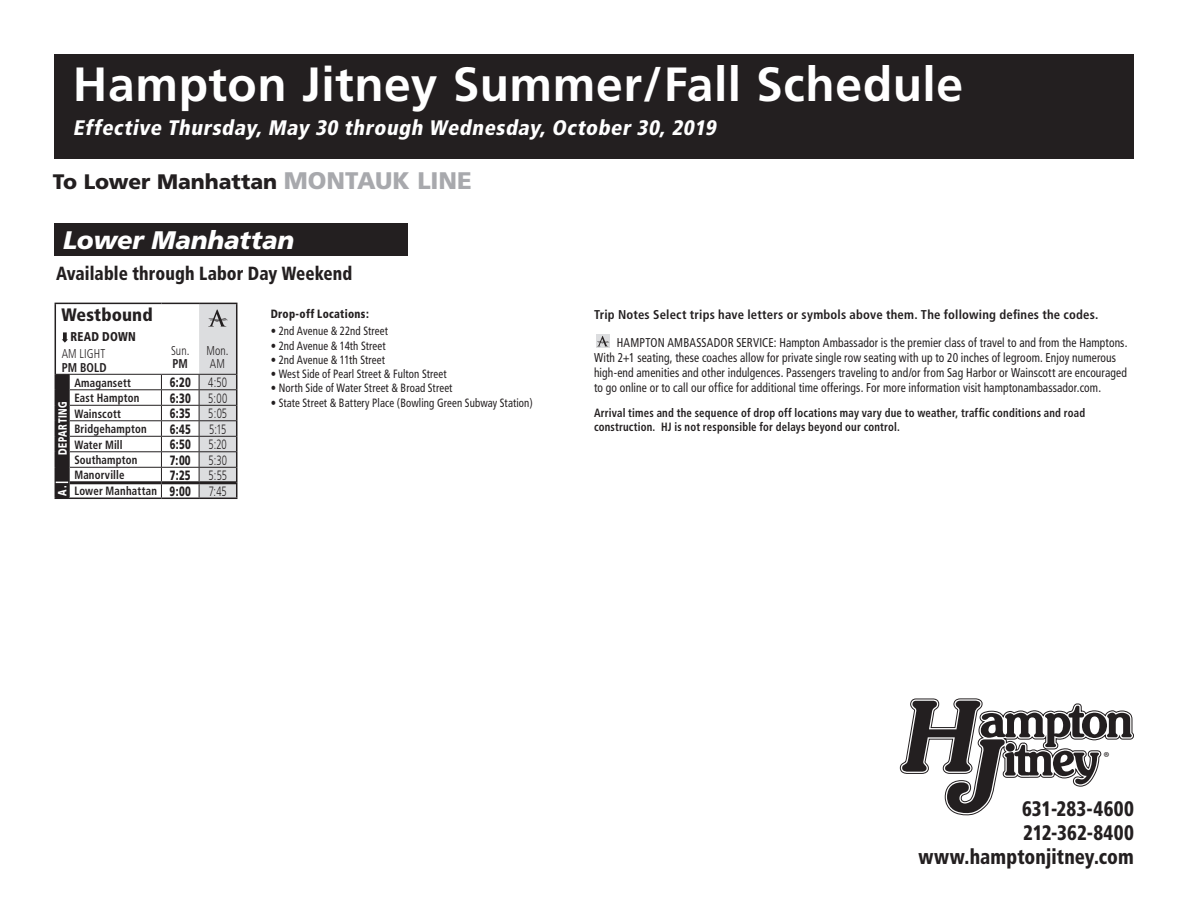
<style>
.page{position:relative;width:1188px;height:918px;background:#fff}
.page>*{position:absolute;margin:0;border:0;box-sizing:border-box;transform-origin:0 0}
.t1{font:700 48px "Frutiger";letter-spacing:.01em;color:#fff}
.t2{font:italic 900 25.35px "Frutiger";letter-spacing:-.005em;color:#fff}
.t3{font:italic 900 condensed 21px "Frutiger";color:#fff}
.t4{font:900 condensed 21px/24px "Frutiger";letter-spacing:.005em;color:#231f20;text-align:right;scale:.9 1}
.t5{font:900 21px "Frutiger";color:#231f20}
.t6{font:900 condensed 19.05px "Frutiger";letter-spacing:.005em;color:#231f20;scale:.9 1}
.t7{font:900 condensed 18px "Frutiger";letter-spacing:.005em;color:#231f20}
.t8{font:14.55px "Myriad Pro";color:#231f20}
.t9{font:300 13.5px "Frutiger";letter-spacing:-.01em;color:#231f20;scale:.7 1}
.t10{font:900 13.5px "Frutiger";color:#231f20;scale:.7 1}
.t11{font:condensed 12.75px/15px "Frutiger LT Std";letter-spacing:.01em;color:#231f20;scale:.9 1}
.t12{font:700 condensed 12.75px "Frutiger";letter-spacing:.015em;color:#231f20}
.t13{font:300 condensed 12.75px/13.5px "Frutiger";letter-spacing:.01em;color:#231f20;scale:.9 1}
.t14{font:700 condensed 12.75px "Frutiger";letter-spacing:.015em;color:#231f20;scale:.9 1}
.t15{font:900 condensed 12.75px "Frutiger";letter-spacing:.025em;color:#231f20;scale:.9 1}
.t16{font:700 condensed 12px/14.2px "Frutiger";letter-spacing:.015em;color:#231f20;scale:.9 1}
.t17{font:condensed 12px "Frutiger";letter-spacing:.015em;color:#231f20;scale:.9 1}
.t18{font:900 condensed 12px "Frutiger";letter-spacing:.02em;color:#231f20;scale:.9 1}
.t19{font:900 12px "Frutiger";letter-spacing:.07em;color:#fff;scale:.7 1}
.s1{font-size:24px;color:#a8a9ad}
.s2{font-weight:900;font-stretch:normal;font-size:13.5px}
</style>
<div class="page">
<svg style="left:900px;top:698px;width:234px;height:117px"></svg>
<div style="left:54px;top:54px;width:1080px;height:105px;background:#231f20"></div>
<hr style="left:55px;top:304px;width:1px;height:70px;background:#231f20">
<svg style="left:55px;top:303px;width:14px;height:1px"></svg>
<hr style="left:69px;top:303px;width:92px;height:1px;background:#231f20">
<hr style="left:161px;top:303px;width:38px;height:1px;background:#231f20">
<hr style="left:69px;top:374px;width:92px;height:1px;background:#231f20">
<hr style="left:161px;top:374px;width:38px;height:1px;background:#231f20">
<hr style="left:70px;top:389px;width:91px;height:1px;background:#231f20">
<hr style="left:161px;top:389px;width:38px;height:1px;background:#231f20">
<hr style="left:70px;top:405px;width:91px;height:1px;background:#231f20">
<hr style="left:161px;top:405px;width:38px;height:1px;background:#231f20">
<hr style="left:70px;top:420px;width:91px;height:1px;background:#231f20">
<hr style="left:161px;top:420px;width:38px;height:1px;background:#231f20">
<hr style="left:70px;top:436px;width:91px;height:1px;background:#231f20">
<hr style="left:161px;top:436px;width:38px;height:1px;background:#231f20">
<hr style="left:70px;top:451px;width:91px;height:1px;background:#231f20">
<hr style="left:161px;top:451px;width:38px;height:1px;background:#231f20">
<hr style="left:70px;top:467px;width:91px;height:1px;background:#231f20">
<hr style="left:161px;top:467px;width:38px;height:1px;background:#231f20">
<hr style="left:70px;top:481px;width:91px;height:3px;background:#231f20">
<hr style="left:69px;top:498px;width:92px;height:1px;background:#231f20">
<svg style="left:161px;top:375px;width:1px;height:123px"></svg>
<hr style="left:161px;top:481px;width:38px;height:3px;background:#231f20">
<hr style="left:161px;top:498px;width:38px;height:1px;background:#231f20">
<hr style="left:199px;top:498px;width:38px;height:1px;background:#231f20">
<div style="left:54px;top:223px;width:353px;height:33px;background:#231f20"></div>
<svg style="left:62px;top:332px;width:6px;height:11px"></svg>
<svg style="left:55px;top:374px;width:15px;height:125px"></svg>
<svg style="left:199px;top:303px;width:38px;height:195px"></svg>
<svg style="left:596px;top:334px;width:14px;height:14px"></svg>
<svg style="left:597px;top:336px;width:12px;height:10px"></svg>
<h1 class="t1" style="left:73px;top:56px;width:892px">Hampton Jitney Summer/Fall Schedule</h1>
<h3 class="t3" style="left:73px;top:115px;width:649px">Effective Thursday, May 30 through Wednesday, October 30, 2019</h3>
<h3 class="t5" style="left:53px;top:169px;width:421px">To Lower Manhattan <span class="s1">MONTAUK LINE</span></h3>
<h2 class="t2" style="left:63px;top:225px;width:233px">Lower Manhattan</h2>
<h3 class="t6" style="left:56px;top:262px;width:331px">Available through Labor Day Weekend</h3>
<h3 class="t7" style="left:61px;top:304px;width:93px">Westbound</h3>
<p class="t15" style="left:70px;top:329px;width:74px">READ DOWN</p>
<p class="t13" style="left:62px;top:347px;width:50px">AM LIGHT</p>
<p class="t14" style="left:62px;top:360px;width:52px">PM BOLD</p>
<p class="t19" style="left:55px;top:455px;width:79px;rotate:-90deg">DEPARTING</p>
<p class="t19" style="left:55px;top:496px;width:16px;rotate:-90deg">A.</p>
<p class="t13" style="left:171px;top:344px;width:22px">Sun.</p>
<p class="t14" style="left:173px;top:356px;width:19px">PM</p>
<p class="t13" style="left:206px;top:344px;width:26px">Mon.<br>AM</p>
<p class="t16" style="left:74px;top:375px;width:65px">Amagansett</p>
<p class="t10" style="left:170px;top:375px;width:32px">6:20</p>
<p class="t9" style="left:208px;top:375px;width:28px">4:50</p>
<p class="t16" style="left:74px;top:391px;width:74px">East Hampton</p>
<p class="t10" style="left:170px;top:390px;width:32px">6:30</p>
<p class="t9" style="left:208px;top:390px;width:29px">5:00</p>
<p class="t16" style="left:74px;top:406px;width:53px">Wainscott</p>
<p class="t10" style="left:170px;top:406px;width:31px">6:35</p>
<p class="t9" style="left:208px;top:406px;width:28px">5:05</p>
<p class="t16" style="left:74px;top:422px;width:82px">Bridgehampton</p>
<p class="t10" style="left:170px;top:421px;width:32px">6:45</p>
<p class="t9" style="left:209px;top:421px;width:26px">5:15</p>
<p class="t16" style="left:74px;top:437px;width:55px">Water Mill</p>
<p class="t10" style="left:170px;top:437px;width:32px">6:50</p>
<p class="t9" style="left:209px;top:437px;width:28px">5:20</p>
<p class="t16" style="left:74px;top:453px;width:72px">Southampton</p>
<p class="t10" style="left:170px;top:452px;width:32px">7:00</p>
<p class="t9" style="left:208px;top:452px;width:28px">5:30</p>
<p class="t16" style="left:74px;top:468px;width:57px">Manorville</p>
<p class="t10" style="left:170px;top:467px;width:31px">7:25</p>
<p class="t9" style="left:209px;top:467px;width:28px">5:55</p>
<p class="t16" style="left:74px;top:484px;width:131px">Lower Manhattan <span class="s2">9:00</span></p>
<p class="t9" style="left:209px;top:484px;width:27px">7:45</p>
<p class="t18" style="left:271px;top:307px;width:111px">Drop-off Locations:</p>
<p class="t17" style="left:271px;top:324px;width:132px">• 2nd Avenue &amp; 22nd Street</p>
<p class="t17" style="left:271px;top:339px;width:129px">• 2nd Avenue &amp; 14th Street</p>
<p class="t17" style="left:271px;top:353px;width:128px">• 2nd Avenue &amp; 11th Street</p>
<p class="t17" style="left:271px;top:367px;width:197px">• West Side of Pearl Street &amp; Fulton Street</p>
<p class="t17" style="left:271px;top:381px;width:203px">• North Side of Water Street &amp; Broad Street</p>
<p class="t17" style="left:271px;top:396px;width:293px">• State Street &amp; Battery Place (Bowling Green Subway Station)</p>
<p class="t12" style="left:594px;top:307px;width:506px">Trip Notes Select trips have letters or symbols above them. The following defines the codes.</p>
<p class="t11" style="left:594px;top:335px;width:594px;text-indent:23px">HAMPTON AMBASSADOR SERVICE: Hampton Ambassador is the premier class of travel to and from the Hamptons.<br>With 2+1 seating, these coaches allow for private single row seating with up to 20 inches of legroom. Enjoy numerous high-end amenities and other indulgences. Passengers traveling to and/or from Sag Harbor or Wainscott are encouraged to go online or to call our office for additional time offerings. For more information visit hamptonambassador.com.</p>
<p class="t16" style="left:594px;top:405px;width:547px">Arrival times and the sequence of drop off locations may vary due to weather, traffic conditions and road construction. HJ is not responsible for delays beyond our control.</p>
<p class="t8" style="left:1103px;top:748px;width:8px">®</p>
<h3 class="t4" style="left:918px;top:797px;width:241px">631-283-4600<br>212-362-8400 www.hamptonjitney.com</h3>
</div>
